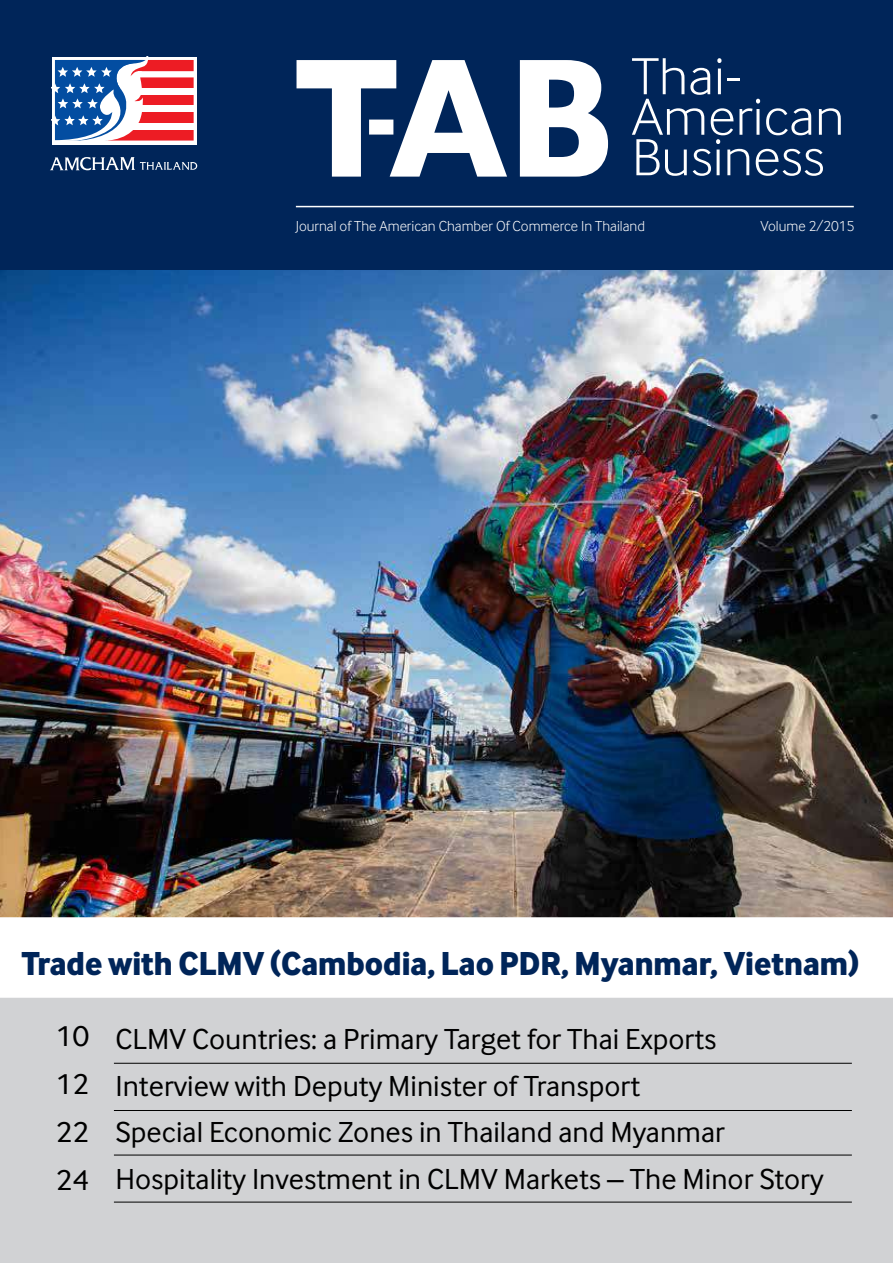
<style>
.page{position:relative;width:893px;height:1263px;background:#fff}
.page>*{position:absolute;margin:0;border:0;box-sizing:border-box;transform-origin:0 0}
.t1{font:300 54px/40.5px "Inter Face Corp";color:#fff;scale:1.05 1}
.t2{font:34.5px "Inter Face Corp X Bold";color:#002559;scale:.93 1}
.t3{font:30px/46.5px "Inter Face Corp";color:#000}
.t4{font:30px/48px "Inter Face Corp";color:#000;text-align:justify;scale:1.05 1}
.t5{font:300 15px "Inter Face Corp";color:#fff}
</style>
<div class="page">
<div style="left:0;top:998px;width:893px;height:265px;background:#d1d2d4"></div>
<img style="left:0;top:269px;width:893px;height:648px">
<div style="left:0;top:0;width:893px;height:269px;background:#002559"></div>
<svg style="left:50px;top:157px;width:147px;height:13px"></svg>
<div style="left:52px;top:57px;width:145px;height:87px;background:#fff"></div>
<svg style="left:54px;top:59px;width:140px;height:82px"></svg>
<svg style="left:297px;top:60px;width:311px;height:117px"></svg>
<hr style="left:296px;top:206px;width:558px;height:1px;background:#fff">
<div style="left:369px;top:120px;width:24px;height:15px;background:#fff"></div>
<hr style="left:114px;top:1063px;width:738px;height:1px;background:#000">
<hr style="left:114px;top:1110px;width:738px;height:1px;background:#000">
<hr style="left:114px;top:1155px;width:738px;height:1px;background:#000">
<hr style="left:114px;top:1202px;width:738px;height:1px;background:#000">
<h1 class="t1" style="left:632px;top:59px;width:204px">Thai-<br>American<br>Business</h1>
<p class="t5" style="left:296px;top:220px;width:351px">Journal of The American Chamber Of Commerce In Thailand</p>
<p class="t5" style="left:761px;top:219px;width:95px">Volume 2/2015</p>
<p class="t2" style="left:22px;top:949px;width:902px">Trade with CLMV (Cambodia, Lao PDR, Myanmar, Vietnam)</p>
<p class="t4" style="left:56px;top:1013px;width:34px">10<br>12<br>22<br>24</p>
<p class="t3" style="left:115px;top:1017px;width:710px">CLMV Countries: a Primary Target for Thai Exports Interview with Deputy Minister of Transport<br>Special Economic Zones in Thailand and Myanmar Hospitality Investment in CLMV Markets – The Minor Story</p>
</div>
